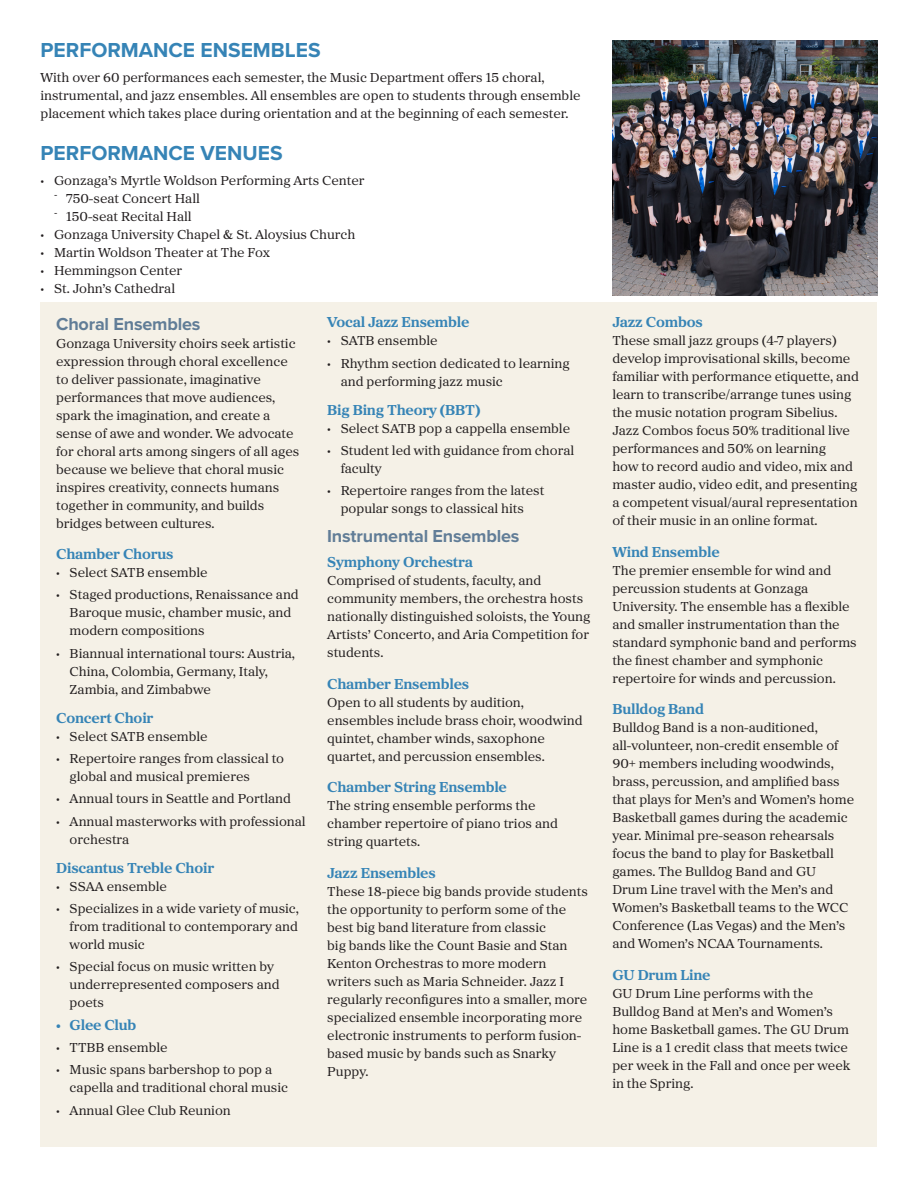
<style>
.page{position:relative;width:918px;height:1188px;background:#fff}
.page>*{position:absolute;margin:0;border:0;box-sizing:border-box;transform-origin:0 0}
.Subhead{font:700 21px "Proxima Nova";color:#3684b6}
.Subhead_2{font:700 18px "Proxima Nova";letter-spacing:-.01em;color:#617d97}
.Subhead_4{font:700 15px "Proxima Sera";letter-spacing:-.01em;color:#3684b6}
.Body_text_2023{font:13.5px/18px "Proxima Sera";color:#231f20}
</style>
<div class="page">
<div style="left:40px;top:302px;width:837px;height:845px;background:#f5f1e7"></div>
<img style="left:612px;top:40px;width:266px;height:256px">
<p class="Subhead" style="left:40px;top:34px;width:282px">PERFORMANCE ENSEMBLES</p>
<p class="Body_text_2023" style="left:40px;top:68px;width:542px">With over 60 performances each semester, the Music Department offers 15 choral, instrumental, and jazz ensembles. All ensembles are open to students through ensemble placement which takes place during orientation and at the beginning of each semester.</p>
<p class="Subhead" style="left:40px;top:137px;width:244px">PERFORMANCE VENUES</p>
<p class="Body_text_2023" style="left:40px;top:170px;width:326px">• Gonzaga’s Myrtle Woldson Performing Arts Center</p>
<p class="Body_text_2023" style="left:54px;top:188px;width:147px">g 750-seat Concert Hall</p>
<p class="Body_text_2023" style="left:54px;top:206px;width:139px">g 150-seat Recital Hall</p>
<p class="Body_text_2023" style="left:40px;top:224px;width:316px">• Gonzaga University Chapel &amp; St. Aloysius Church</p>
<p class="Body_text_2023" style="left:40px;top:242px;width:231px">• Martin Woldson Theater at The Fox</p>
<p class="Body_text_2023" style="left:40px;top:260px;width:143px">• Hemmingson Center</p>
<p class="Body_text_2023" style="left:40px;top:278px;width:136px">• St. John’s Cathedral</p>
<p class="Subhead_4" style="left:327px;top:310px;width:144px">Vocal Jazz Ensemble</p>
<p class="Body_text_2023" style="left:327px;top:331px;width:112px">• SATB ensemble</p>
<p class="Body_text_2023" style="left:341px;top:353px;width:230px;text-indent:-14px">• Rhythm section dedicated to learning and performing jazz music</p>
<p class="Subhead_4" style="left:327px;top:397px;width:155px">Big Bing Theory (BBT)</p>
<p class="Body_text_2023" style="left:327px;top:418px;width:244px">• Select SATB pop a cappella ensemble</p>
<p class="Body_text_2023" style="left:341px;top:441px;width:235px;text-indent:-14px">• Student led with guidance from choral faculty</p>
<p class="Body_text_2023" style="left:327px;top:481px;width:219px;text-align:center">• Repertoire ranges from the latest popular songs to classical hits</p>
<p class="Subhead_2" style="left:327px;top:523px;width:194px">Instrumental Ensembles</p>
<p class="Subhead_4" style="left:327px;top:550px;width:147px">Symphony Orchestra</p>
<p class="Body_text_2023" style="left:327px;top:571px;width:265px">Comprised of students, faculty, and community members, the orchestra hosts nationally distinguished soloists, the Young Artists’ Concerto, and Aria Competition for students.</p>
<p class="Subhead_4" style="left:327px;top:671px;width:143px">Chamber Ensembles</p>
<p class="Body_text_2023" style="left:327px;top:692px;width:257px">Open to all students by audition, ensembles include brass choir, woodwind quintet, chamber winds, saxophone quartet, and percussion ensembles.</p>
<p class="Subhead_4" style="left:327px;top:775px;width:181px">Chamber String Ensemble</p>
<p class="Body_text_2023" style="left:327px;top:796px;width:232px">The string ensemble performs the chamber repertoire of piano trios and string quartets.</p>
<p class="Subhead_4" style="left:327px;top:860px;width:110px">Jazz Ensembles</p>
<p class="Body_text_2023" style="left:327px;top:881px;width:262px">These 18-piece big bands provide students the opportunity to perform some of the best big band literature from classic<br>big bands like the Count Basie and Stan Kenton Orchestras to more modern writers such as Maria Schneider. Jazz I regularly reconfigures into a smaller, more specialized ensemble incorporating more electronic instruments to perform fusion&shy;based music by bands such as Snarky Puppy.</p>
<p class="Subhead_2" style="left:56px;top:310px;width:146px">Choral Ensembles</p>
<p class="Body_text_2023" style="left:56px;top:333px;width:245px">Gonzaga University choirs seek artistic expression through choral excellence to deliver passionate, imaginative performances that move audiences, spark the imagination, and create a sense of awe and wonder. We advocate for choral arts among singers of all ages because we believe that choral music inspires creativity, connects humans together in community, and builds bridges between cultures.</p>
<p class="Subhead_4" style="left:56px;top:542px;width:119px">Chamber Chorus</p>
<p class="Body_text_2023" style="left:56px;top:563px;width:153px">• Select SATB ensemble</p>
<p class="Body_text_2023" style="left:70px;top:585px;width:231px;text-indent:-14px">• Staged productions, Renaissance and<br>Baroque music, chamber music, and modern compositions</p>
<p class="Body_text_2023" style="left:70px;top:644px;width:227px;text-indent:-14px">• Biannual international tours: Austria,<br>China, Colombia, Germany, Italy,<br>Zambia, and Zimbabwe</p>
<p class="Subhead_4" style="left:56px;top:706px;width:99px">Concert Choir</p>
<p class="Body_text_2023" style="left:56px;top:727px;width:153px">• Select SATB ensemble</p>
<p class="Body_text_2023" style="left:70px;top:749px;width:216px;text-indent:-14px">• Repertoire ranges from classical to global and musical premieres</p>
<p class="Body_text_2023" style="left:56px;top:789px;width:236px">• Annual tours in Seattle and Portland</p>
<p class="Body_text_2023" style="left:70px;top:812px;width:237px;text-indent:-14px">• Annual masterworks with professional orchestra</p>
<p class="Subhead_4" style="left:56px;top:856px;width:160px">Discantus Treble Choir</p>
<p class="Body_text_2023" style="left:56px;top:877px;width:112px">• SSAA ensemble</p>
<p class="Body_text_2023" style="left:70px;top:899px;width:231px;text-align:justify;text-indent:-14px">• Specializes in a wide variety of music, from traditional to contemporary and world music</p>
<p class="Body_text_2023" style="left:70px;top:957px;width:211px;text-indent:-14px">• Special focus on music written by underrepresented composers and poets</p>
<p class="Subhead_4" style="left:56px;top:1013px;width:82px">• Glee Club</p>
<p class="Body_text_2023" style="left:56px;top:1038px;width:113px">• TTBB ensemble</p>
<p class="Body_text_2023" style="left:70px;top:1060px;width:220px;text-indent:-14px">• Music spans barbershop to pop a capella and traditional choral music</p>
<p class="Body_text_2023" style="left:56px;top:1101px;width:176px">• Annual Glee Club Reunion</p>
<p class="Subhead_4" style="left:612px;top:310px;width:92px">Jazz Combos</p>
<p class="Body_text_2023" style="left:612px;top:331px;width:248px">These small jazz groups (4-7 players) develop improvisational skills, become familiar with performance etiquette, and learn to transcribe/arrange tunes using the music notation program Sibelius.<br>Jazz Combos focus 50% traditional live performances and 50% on learning<br>how to record audio and video, mix and master audio, video edit, and presenting a competent visual/aural representation of their music in an online format.</p>
<p class="Subhead_4" style="left:612px;top:540px;width:109px">Wind Ensemble</p>
<p class="Body_text_2023" style="left:612px;top:561px;width:246px">The premier ensemble for wind and percussion students at Gonzaga University. The ensemble has a flexible and smaller instrumentation than the standard symphonic band and performs the finest chamber and symphonic repertoire for winds and percussion.</p>
<p class="Subhead_4" style="left:612px;top:697px;width:93px">Bulldog Band</p>
<p class="Body_text_2023" style="left:612px;top:718px;width:243px">Bulldog Band is a non-auditioned, all-volunteer, non-credit ensemble of 90+ members including woodwinds, brass, percussion, and amplified bass that plays for Men’s and Women’s home Basketball games during the academic year. Minimal pre-season rehearsals focus the band to play for Basketball games. The Bulldog Band and GU Drum Line travel with the Men’s and Women’s Basketball teams to the WCC Conference (Las Vegas) and the Men’s and Women’s NCAA Tournaments.</p>
<p class="Subhead_4" style="left:612px;top:963px;width:100px">GU Drum Line</p>
<p class="Body_text_2023" style="left:612px;top:984px;width:240px">GU Drum Line performs with the<br>Bulldog Band at Men’s and Women’s home Basketball games. The GU Drum<br>Line is a 1 credit class that meets twice per week in the Fall and once per week in the Spring.</p>
</div>
